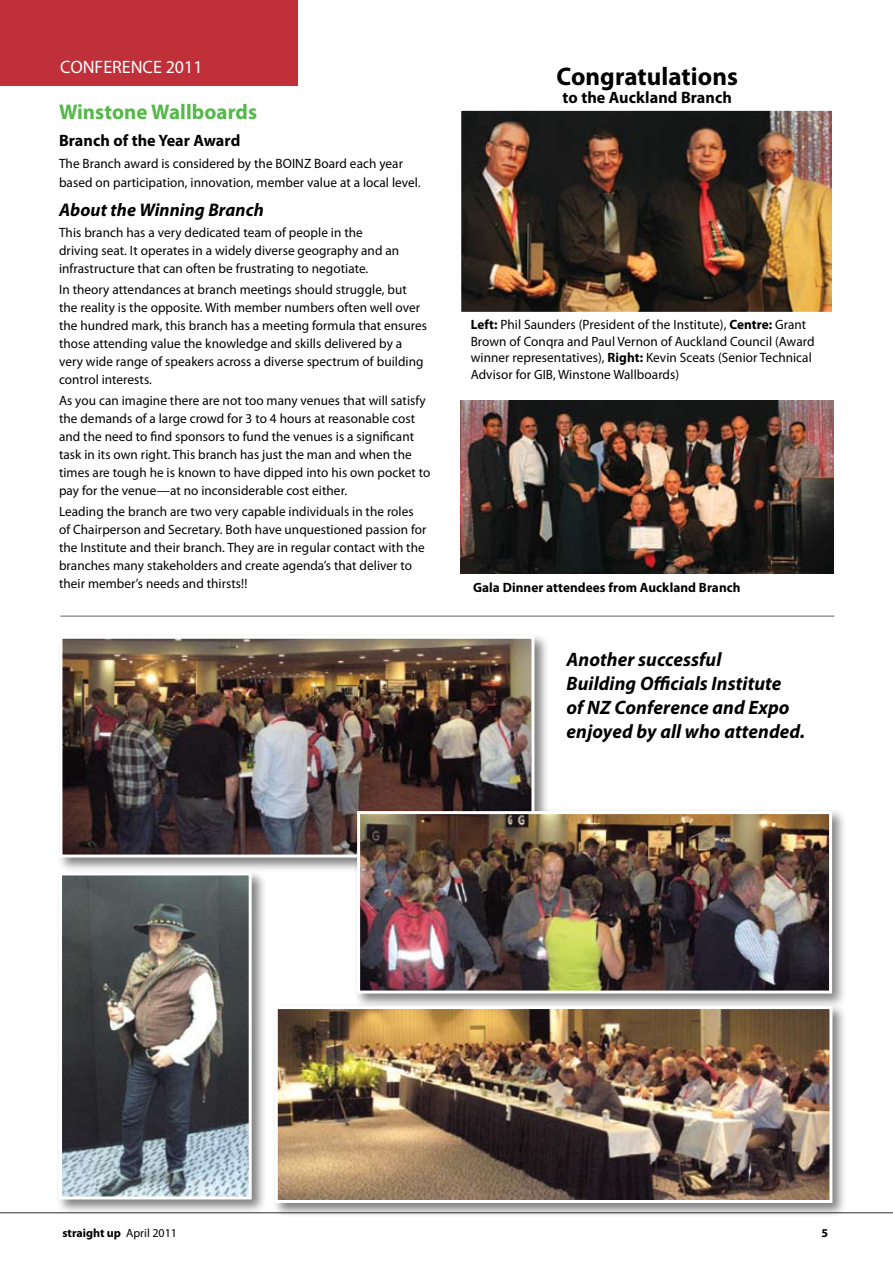
<style>
.page{position:relative;width:893px;height:1263px;background:#fff}
.page>*{position:absolute;margin:0;border:0;box-sizing:border-box;transform-origin:0 0}
.t1{font:700 25.5px "Myriad Pro";letter-spacing:.005em;color:#000}
.t2{font:700 21.3px "Myriad Pro";letter-spacing:.005em;color:#54b948}
.t3{font:italic 700 19.5px/24px "Myriad Pro";letter-spacing:.005em;color:#000}
.t4{font:italic 700 18.3px "Myriad Pro";letter-spacing:.005em;color:#000}
.t5{font:18px "Myriad Pro";color:#fff}
.t6{font:700 16.5px "Myriad Pro";letter-spacing:.005em;color:#000}
.t7{font:13.5px/18px "Myriad Pro";letter-spacing:.005em;color:#000}
.t8{font:700 13.5px "Myriad Pro";letter-spacing:.005em;color:#000}
.t9{font:700 12px "Myriad Pro";color:#000}
.s1{font-size:12.3px}
.s2{font-weight:700}
.s3{font-weight:400}
</style>
<div class="page">
<hr style="left:0;top:1212px;width:893px;height:1px;background:#6d6f71">
<img style="left:462px;top:111px;width:369px;height:200px">
<div style="left:460px;top:109px;width:373px;height:204px;border:1px solid #fff"></div>
<img style="left:461px;top:401px;width:372px;height:173px">
<div style="left:0;top:0;width:297px;height:86px;background:#c03038"></div>
<hr style="left:60px;top:615px;width:774px;height:2px;background:#939598">
<div style="left:56px;top:869px;width:210px;height:345px;background:#000;opacity:.5"></div>
<img style="left:63px;top:876px;width:185px;height:319px">
<div style="left:59px;top:872px;width:193px;height:327px;border:3px solid #fff"></div>
<div style="left:56px;top:632px;width:493px;height:240px;background:#000;opacity:.5"></div>
<img style="left:63px;top:640px;width:467px;height:213px">
<div style="left:59px;top:636px;width:475px;height:221px;border:3px solid #fff"></div>
<div style="left:354px;top:808px;width:493px;height:200px;background:#000;opacity:.5"></div>
<img style="left:361px;top:815px;width:467px;height:174px">
<div style="left:357px;top:811px;width:475px;height:182px;border:3px solid #fff"></div>
<div style="left:271px;top:1002px;width:576px;height:215px;background:#000;opacity:.5"></div>
<img style="left:279px;top:1010px;width:549px;height:189px">
<div style="left:275px;top:1006px;width:557px;height:197px;border:3px solid #fff"></div>
<h3 class="t5" style="left:60px;top:56px;width:144px">CONFERENCE 2011</h3>
<h2 class="t2" style="left:59px;top:98px;width:200px">Winstone Wallboards</h2>
<p class="t6" style="left:59px;top:129px;width:183px">Branch of the Year Award</p>
<p class="t7" style="left:59px;top:154px;width:363px;line-height:18.8px">The Branch award is considered by the BOINZ Board each year based on participation, innovation, member value at a local level<span class="s1">.</span></p>
<h3 class="t4" style="left:59px;top:198px;width:206px">About the Winning Branch</h3>
<p class="t7" style="left:59px;top:223px;width:342px">This branch has a very dedicated team of people in the driving seat. It operates in a widely diverse geography and an infrastructure that can often be frustrating to negotiate.</p>
<p class="t7" style="left:59px;top:280px;width:370px">In theory attendances at branch meetings should struggle, but the reality is the opposite. With member numbers often well over the hundred mark, this branch has a meeting formula that ensures those attending value the knowledge and skills delivered by a very wide range of speakers across a diverse spectrum of building control interests.</p>
<p class="t7" style="left:59px;top:391px;width:373px">As you can imagine there are not too many venues that will satisfy the demands of a large crowd for 3 to 4 hours at reasonable cost and the need to find sponsors to fund the venues is a significant task in its own right. This branch has just the man and when the times are tough he is known to have dipped into his own pocket to pay for the venue—at no inconsiderable cost either.</p>
<p class="t7" style="left:59px;top:502px;width:369px">Leading the branch are two very capable individuals in the roles of Chairperson and Secretary. Both have unquestioned passion for the Institute and their branch. They are in regular contact with the branches many stakeholders and create agenda’s that deliver to their member’s needs and thirsts!!</p>
<h1 class="t1" style="left:556px;top:60px;width:183px">Congratulations</h1>
<p class="t6" style="left:563px;top:87px;width:171px">to the Auckland Branch</p>
<p class="t7" style="left:471px;top:316px;width:345px;line-height:16.5px"><span class="s2">Left:</span> Phil Saunders (President of the Institute), <span class="s2">Centre:</span> Grant Brown of Conqra and Paul Vernon of Auckland Council (Award winner representatives), <span class="s2">Right:</span> Kevin Sceats (Senior Technical Advisor for GIB, Winstone Wallboards)</p>
<p class="t8" style="left:473px;top:578px;width:269px">Gala Dinner attendees from Auckland Branch</p>
<h3 class="t3" style="left:566px;top:646px;width:240px">Another successful<br>Building Officials Institute<br>of NZ Conference and Expo enjoyed by all who attended.</h3>
<p class="t9" style="left:62px;top:1225px;width:116px">straight up <span class="s3">April 2011</span></p>
<p class="t9" style="left:821px;top:1225px;width:8px">5</p>
</div>
